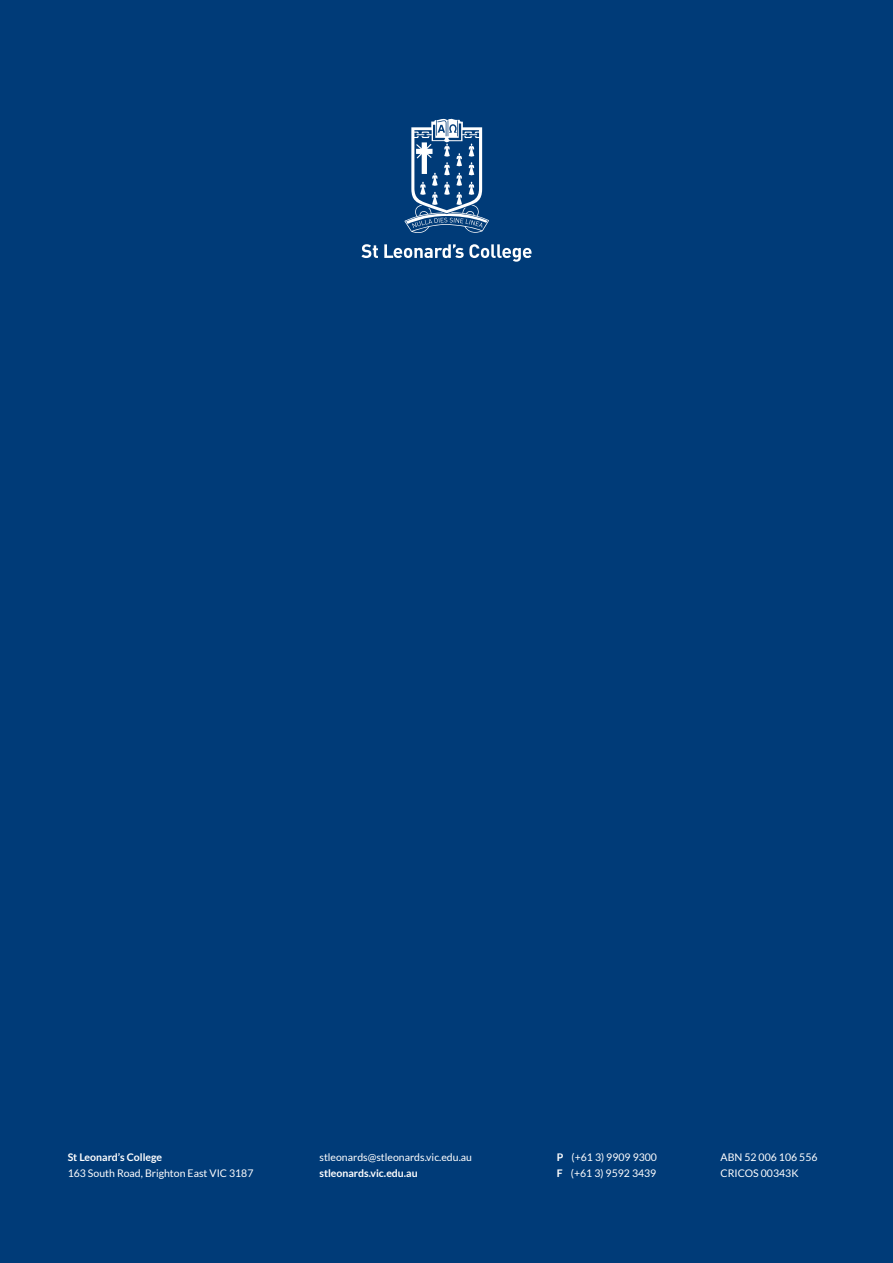
<style>
.page{position:relative;width:893px;height:1263px;background:#003b78}
.page>*{position:absolute;margin:0;border:0;box-sizing:border-box;transform-origin:0 0}
.t1{font:10.5px/16.5px "Lato";color:#fff}
.t2{font:700 10.5px "Lato";color:#fff}
.t3{font:10.5px "Lato";color:#fff}
.s1{font-weight:700}
</style>
<div class="page">
<svg style="left:361px;top:244px;width:17px;height:14px"></svg>
<svg style="left:384px;top:244px;width:147px;height:18px"></svg>
<svg style="left:405px;top:119px;width:84px;height:114px"></svg>
<p class="t2" style="left:68px;top:1151px;width:96px">St Leonard’s College</p>
<p class="t1" style="left:68px;top:1165px;width:187px">163 South Road, Brighton East VIC 3187</p>
<p class="t1" style="left:319px;top:1149px;width:154px">stleonards@stleonards.vic.edu.au</p>
<p class="t2" style="left:319px;top:1167px;width:100px">stleonards.vic.edu.au</p>
<p class="t1" style="left:557px;top:1149px;width:102px"><span class="s1">P</span> (+61 3) 9909 9300<br><span class="s1">F</span> (+61 3) 9592 3439</p>
<p class="t3" style="left:720px;top:1151px;width:98px">ABN 52 006 106 556</p>
<p class="t1" style="left:720px;top:1165px;width:79px">CRICOS 00343K</p>
</div>
